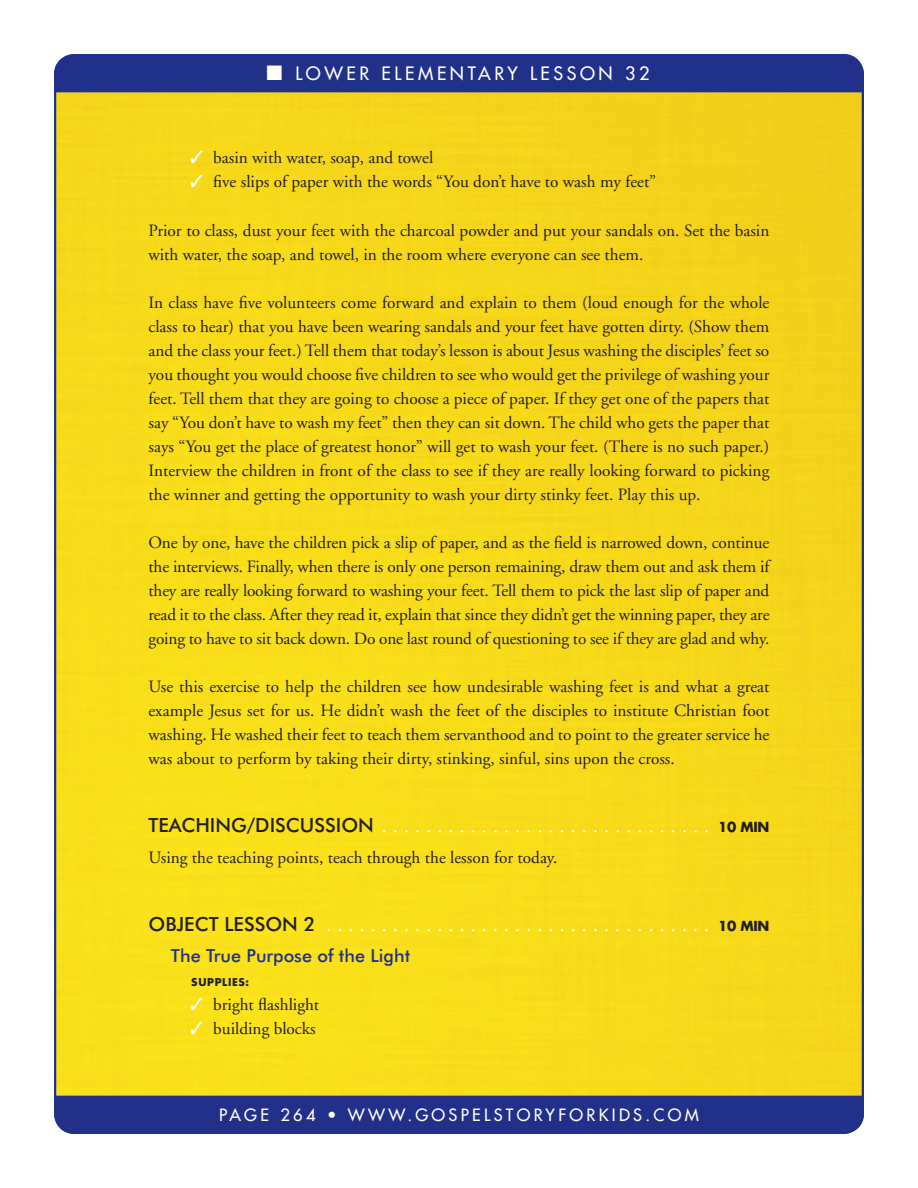
<style>
.page{position:relative;width:918px;height:1188px;background:#fff}
.page>*{position:absolute;margin:0;border:0;box-sizing:border-box;transform-origin:0 0}
.SUB_1{font:19.5px "Adobe Garamond";color:#fff}
.t1{font:18px "Futura";letter-spacing:.2em;color:#fff}
.LS_Subhead_2{font:500 18px "Futura BT";color:#213189}
.TXT{font:17.25px/24px "Adobe Garamond";color:#231f20;text-align:justify}
.t2{font:16.5px "Futura";letter-spacing:.2em;color:#fff}
.LS_Supply_List_Inden{font:700 10.5px "Futura";letter-spacing:.06em;color:#231f20}
.s1{color:#fff}
.s2{font-family:"Futura BT";font-weight:500;color:#231f20}
.s3{font-family:"Futura";font-weight:700;font-size:13.5px;color:#231f20}
</style>
<div class="page">
<div style="left:57px;top:92px;width:804px;height:1004px;background:#f8db1a"></div>
<div style="left:54px;top:54px;width:810px;height:38px;background:#213189"></div>
<div style="left:54px;top:1096px;width:810px;height:38px;background:#213189"></div>
<p class="t1" style="left:266px;top:62px;width:385px">■ LOWER ELEMENTARY LESSON 32</p>
<p class="TXT" style="left:190px;top:146px;width:245px"><span class="s1">✓</span> basin with water, soap, and towel</p>
<p class="TXT" style="left:190px;top:170px;width:467px"><span class="s1">✓</span> five slips of paper with the words “You don’t have to wash my feet”</p>
<p class="TXT" style="left:148px;top:219px;width:622px">Prior to class, dust your feet with the charcoal powder and put your sandals on. Set the basin with water, the soap, and towel, in the room where everyone can see them.</p>
<p class="TXT" style="left:148px;top:291px;width:623px">In class have five volunteers come forward and explain to them (loud enough for the whole class to hear) that you have been wearing sandals and your feet have gotten dirty. (Show them and the class your feet.) Tell them that today’s lesson is about Jesus washing the disciples’ feet so you thought you would choose five children to see who would get the privilege of washing your feet. Tell them that they are going to choose a piece of paper. If they get one of the papers that say “You don’t have to wash my feet” then they can sit down. The child who gets the paper that says “You get the place of greatest honor” will get to wash your feet. (There is no such paper.)<br>Interview the children in front of the class to see if they are really looking forward to picking the winner and getting the opportunity to wash your dirty stinky feet. Play this up.</p>
<p class="TXT" style="left:148px;top:531px;width:623px">One by one, have the children pick a slip of paper, and as the field is narrowed down, continue the interviews. Finally, when there is only one person remaining, draw them out and ask them if they are really looking forward to washing your feet. Tell them to pick the last slip of paper and read it to the class. After they read it, explain that since they didn’t get the winning paper, they are going to have to sit back down. Do one last round of questioning to see if they are glad and why.</p>
<p class="TXT" style="left:148px;top:675px;width:623px">Use this exercise to help the children see how undesirable washing feet is and what a great example Jesus set for us. He didn’t wash the feet of the disciples to institute Christian foot washing. He washed their feet to teach them servanthood and to point to the greater service he was about to perform by taking their dirty, stinking, sinful, sins upon the cross.</p>
<p class="SUB_1" style="left:148px;top:816px;width:623px"><span class="s2">TEACHING/DISCUSSION</span> .............................. <span class="s3">10 MIN</span></p>
<p class="TXT" style="left:148px;top:846px;width:410px">Using the teaching points, teach through the lesson for today.</p>
<p class="SUB_1" style="left:148px;top:915px;width:623px"><span class="s2">OBJECT LESSON 2</span> ................................... <span class="s3">10 MIN</span></p>
<p class="LS_Subhead_2" style="left:171px;top:945px;width:241px">The True Purpose of the Light</p>
<p class="LS_Supply_List_Inden" style="left:191px;top:975px;width:60px">SUPPLIES:</p>
<p class="TXT" style="left:190px;top:993px;width:131px"><span class="s1">✓</span> bright flashlight</p>
<p class="TXT" style="left:190px;top:1017px;width:127px"><span class="s1">✓</span> building blocks</p>
<p class="t2" style="left:219px;top:1104px;width:481px">PAGE 264 • WWW.GOSPELSTORYFORKIDS.COM</p>
</div>
